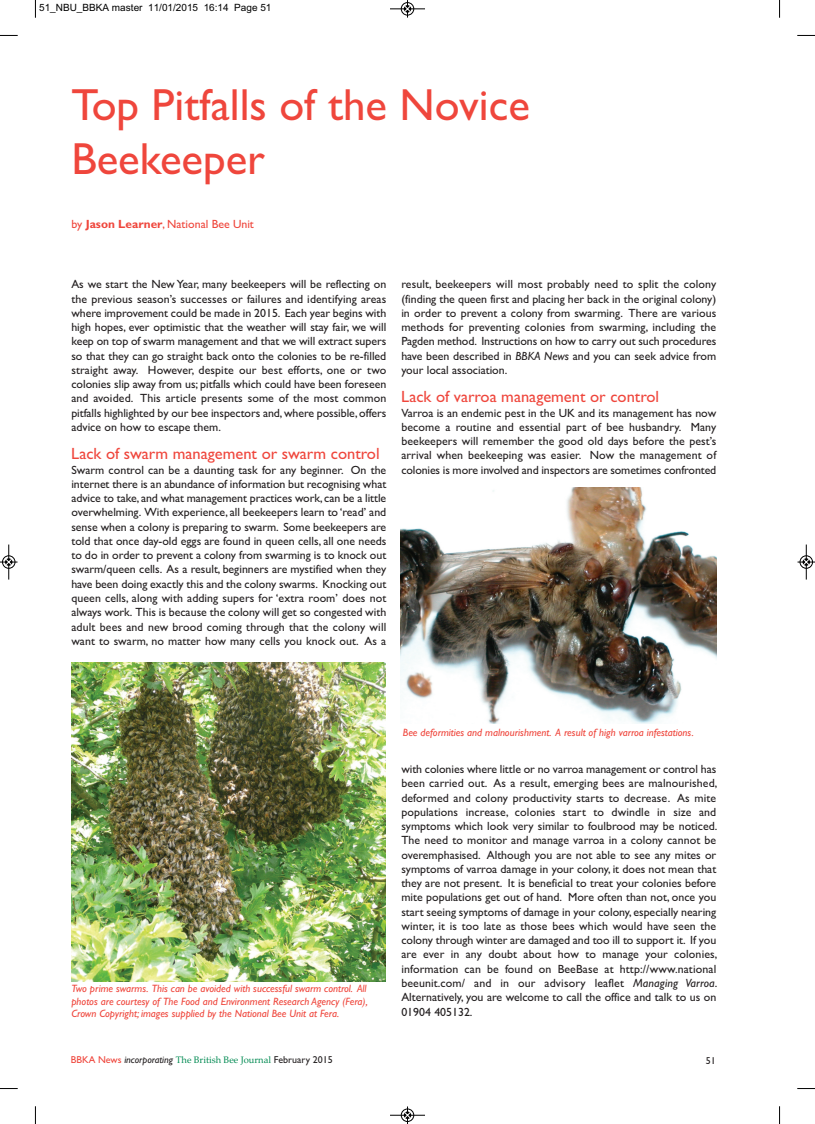
<style>
.page{position:relative;width:815px;height:1124px;background:#fff}
.page>*{position:absolute;margin:0;border:0;box-sizing:border-box;transform-origin:0 0}
.t1{font:45px/54px "Gill Sans";color:#ef463c}
.t2{font:16.25px "Gill Sans";color:#ef463c}
.t3{font:11.88px/14.2px "Gill Sans";color:#231f20;text-align:justify}
.t4{font:11.88px "Gill Sans";color:#ef463c}
.t5{font:italic 10.62px/12.8px "Gill Sans";color:#ef463c;text-align:justify}
.t6{font:10px "Arial";color:#000}
.t7{font:10px "Gill Sans";color:#231f20}
.t8{font:9.38px "Palatino Linotype";color:#008a52}
.s1{font-weight:700}
.s2{font-style:italic}
.s3{font-family:"Gill Sans";font-size:10px;color:#ef463c}
.s4{font-family:"Gill Sans";font-style:italic;font-size:10px;color:#231f20}
.s5{font-family:"Gill Sans";font-size:10px;color:#231f20}
</style>
<div class="page">
<img style="left:71px;top:662px;width:315px;height:319px">
<img style="left:401px;top:487px;width:315px;height:236px">
<svg style="left:35px;top:0;width:1px;height:18px"></svg>
<svg style="left:0;top:35px;width:18px;height:1px"></svg>
<svg style="left:779px;top:0;width:1px;height:18px"></svg>
<svg style="left:797px;top:35px;width:18px;height:1px"></svg>
<svg style="left:35px;top:1106px;width:1px;height:17px"></svg>
<svg style="left:0;top:1088px;width:18px;height:1px"></svg>
<svg style="left:779px;top:1106px;width:1px;height:17px"></svg>
<svg style="left:797px;top:1088px;width:18px;height:1px"></svg>
<div style="left:401px;top:2px;width:13px;height:14px;border:1px solid #fff;border-radius:50%"></div>
<hr style="left:390px;top:9px;width:35px;height:1px;background:#000">
<div style="left:401px;top:2px;width:13px;height:13px;border:1px solid #000;border-radius:50%"></div>
<svg style="left:404px;top:0;width:7px;height:18px"></svg>
<hr style="left:390px;top:1114px;width:35px;height:1px;background:#000">
<div style="left:401px;top:1108px;width:13px;height:13px;border:1px solid #000;border-radius:50%"></div>
<svg style="left:404px;top:1106px;width:7px;height:17px"></svg>
<hr style="left:9px;top:544px;width:1px;height:35px;background:#000">
<div style="left:2px;top:555px;width:13px;height:13px;border:1px solid #000;border-radius:50%"></div>
<svg style="left:0;top:558px;width:18px;height:7px"></svg>
<hr style="left:806px;top:544px;width:1px;height:35px;background:#000">
<div style="left:800px;top:555px;width:13px;height:13px;border:1px solid #000;border-radius:50%"></div>
<svg style="left:798px;top:558px;width:17px;height:7px"></svg>
<p class="t6" style="left:39px;top:2px;width:234px">51_NBU_BBKA master 11/01/2015 16:14 Page 51</p>
<h1 class="t1" style="left:71px;top:77px;width:460px">Top Pitfalls of the Novice<br>Beekeeper</h1>
<p class="t4" style="left:71px;top:217px;width:184px">by <span class="s1">Jason Learner</span>, National Bee Unit</p>
<p class="t3" style="left:71px;top:277px;width:316px">As we start the New Year, many beekeepers will be reflecting on the previous season’s successes or failures and identifying areas where improvement could be made in 2015. Each year begins with high hopes, ever optimistic that the weather will stay fair, we will keep on top of swarm management and that we will extract supers so that they can go straight back onto the colonies to be re-filled straight away. However, despite our best efforts, one or two colonies slip away from us; pitfalls which could have been foreseen and avoided. This article presents some of the most common pitfalls highlighted by our bee inspectors and,where possible,offers advice on how to escape them.</p>
<h2 class="t2" style="left:71px;top:444px;width:310px">Lack of swarm management or swarm control</h2>
<p class="t3" style="left:71px;top:462px;width:316px">Swarm control can be a daunting task for any beginner. On the internet there is an abundance of information but recognising what advice to take, and what management practices work, can be a little overwhelming. With experience, all beekeepers learn to ‘read’ and sense when a colony is preparing to swarm. Some beekeepers are told that once day-old eggs are found in queen cells, all one needs to do in order to prevent a colony from swarming is to knock out swarm/queen cells. As a result, beginners are mystified when they have been doing exactly this and the colony swarms. Knocking out queen cells, along with adding supers for ‘extra room’ does not always work. This is because the colony will get so congested with adult bees and new brood coming through that the colony will want to swarm, no matter how many cells you knock out. As a</p>
<p class="t3" style="left:401px;top:277px;width:316px">result, beekeepers will most probably need to split the colony (finding the queen first and placing her back in the original colony) in order to prevent a colony from swarming. There are various methods for preventing colonies from swarming, including the Pagden method. Instructions on how to carry out such procedures have been described in <span class="s2">BBKA News</span> and you can seek advice from your local association.</p>
<h2 class="t2" style="left:401px;top:387px;width:259px">Lack of varroa management or control</h2>
<p class="t3" style="left:401px;top:405px;width:316px">Varroa is an endemic pest in the UK and its management has now become a routine and essential part of bee husbandry. Many beekeepers will remember the good old days before the pest’s arrival when beekeeping was easier. Now the management of colonies is more involved and inspectors are sometimes confronted</p>
<p class="t5" style="left:71px;top:981px;width:298px">Two prime swarms. This can be avoided with successful swarm control. All photos are courtesy of The Food and Environment Research Agency (Fera), Crown Copyright; images supplied by the National Bee Unit at Fera.</p>
<p class="t5" style="left:403px;top:725px;width:292px">Bee deformities and malnourishment. A result of high varroa infestations.</p>
<p class="t3" style="left:401px;top:761px;width:318px">with colonies where little or no varroa management or control has been carried out. As a result, emerging bees are malnourished, deformed and colony productivity starts to decrease. As mite populations increase, colonies start to dwindle in size and symptoms which look very similar to foulbrood may be noticed.<br>The need to monitor and manage varroa in a colony cannot be overemphasised. Although you are not able to see any mites or symptoms of varroa damage in your colony, it does not mean that they are not present. It is beneficial to treat your colonies before mite populations get out of hand. More often than not, once you start seeing symptoms of damage in your colony, especially nearing winter, it is too late as those bees which would have seen the colony through winter are damaged and too ill to support it. If you are ever in any doubt about how to manage your colonies, information can be found on BeeBase at http://www.national beeunit.com/ and in our advisory leaflet <span class="s2">Managing Varroa</span>.<br>Alternatively, you are welcome to call the office and talk to us on 01904 405132.</p>
<p class="t8" style="left:71px;top:1054px;width:264px"><span class="s3">BBKA News</span> <span class="s4">incorporating</span> The British Bee Journal <span class="s5">February 2015</span></p>
<p class="t7" style="left:706px;top:1054px;width:11px">51</p>
</div>
